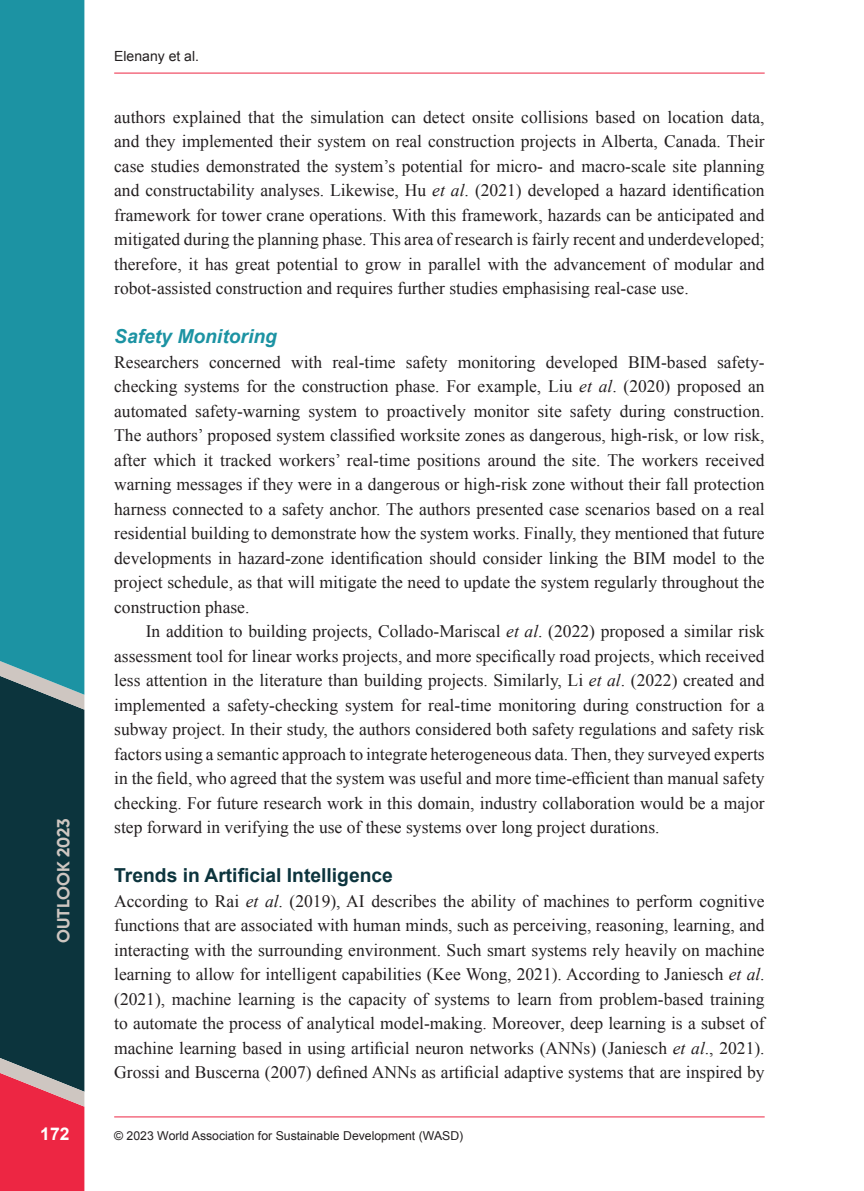
<style>
.page{position:relative;width:864px;height:1191px;background:#fff}
.page>*{position:absolute;margin:0;border:0;box-sizing:border-box;transform-origin:0 0}
.t1{font:700 19.25px "Arial";color:#0c343d}
.t2{font:italic 700 19.25px "Arial";color:#1c93a3}
.TxF{font:17.5px/24.5px "Times New Roman";color:#231f20;text-align:justify}
.Tx{font:17.5px/24.5px "Times New Roman";color:#231f20;text-align:justify}
.t3{font:700 17.5px "Gilroy";letter-spacing:.005em;color:#cec6c1}
.t4{font:700 17.5px "Arial";color:#fff}
.t5{font:14px "Arial";color:#231f20}
.t6{font:12.25px "Arial";color:#231f20}
.s1{font-style:italic}
</style>
<div class="page">
<hr style="left:114px;top:73px;width:650px;height:1px;background:#ed2643">
<hr style="left:114px;top:1116px;width:650px;height:1px;background:#ed2643">
<svg style="left:0;top:694px;width:84px;height:497px;background:#413643"></svg>
<div style="left:0;top:0;width:84px;height:694px;background:#1c93a3"></div>
<p class="t3" style="left:52px;top:943px;width:126px;rotate:-90deg">OUTLOOK 2023</p>
<p class="t5" style="left:114px;top:47px;width:86px">Elenany et al.</p>
<p class="Tx" style="left:114px;top:104px;width:651px">authors explained that the simulation can detect onsite collisions based on location data, and they implemented their system on real construction projects in Alberta, Canada. Their case studies demonstrated the system’s potential for micro- and macro-scale site planning and constructability analyses. Likewise, Hu <span class="s1">et al</span>. (2021) developed a hazard identification framework for tower crane operations. With this framework, hazards can be anticipated and mitigated during the planning phase. This area of research is fairly recent and underdeveloped; therefore, it has great potential to grow in parallel with the advancement of modular and robot-assisted construction and requires further studies emphasising real-case use.</p>
<h3 class="t2" style="left:114px;top:323px;width:164px">Safety Monitoring</h3>
<p class="TxF" style="left:114px;top:349px;width:651px">Researchers concerned with real-time safety monitoring developed BIM-based safety&shy;checking systems for the construction phase. For example, Liu <span class="s1">et al</span>. (2020) proposed an automated safety-warning system to proactively monitor site safety during construction.<br>The authors’ proposed system classified worksite zones as dangerous, high-risk, or low risk, after which it tracked workers’ real-time positions around the site. The workers received warning messages if they were in a dangerous or high-risk zone without their fall protection harness connected to a safety anchor. The authors presented case scenarios based on a real residential building to demonstrate how the system works. Finally, they mentioned that future developments in hazard-zone identification should consider linking the BIM model to the project schedule, as that will mitigate the need to update the system regularly throughout the construction phase.</p>
<p class="Tx" style="left:114px;top:619px;width:651px;text-indent:32px">In addition to building projects, Collado-Mariscal <span class="s1">et al</span>. (2022) proposed a similar risk assessment tool for linear works projects, and more specifically road projects, which received less attention in the literature than building projects. Similarly, Li <span class="s1">et al</span>. (2022) created and implemented a safety-checking system for real-time monitoring during construction for a subway project. In their study, the authors considered both safety regulations and safety risk factors using a semantic approach to integrate heterogeneous data. Then, they surveyed experts in the field, who agreed that the system was useful and more time-efficient than manual safety checking. For future research work in this domain, industry collaboration would be a major step forward in verifying the use of these systems over long project durations.</p>
<h2 class="t1" style="left:114px;top:862px;width:280px">Trends in Artificial Intelligence</h2>
<p class="TxF" style="left:114px;top:888px;width:651px">According to Rai <span class="s1">et al</span>. (2019), AI describes the ability of machines to perform cognitive functions that are associated with human minds, such as perceiving, reasoning, learning, and interacting with the surrounding environment. Such smart systems rely heavily on machine learning to allow for intelligent capabilities (Kee Wong, 2021). According to Janiesch <span class="s1">et al</span>. (2021), machine learning is the capacity of systems to learn from problem-based training to automate the process of analytical model-making. Moreover, deep learning is a subset of machine learning based in using artificial neuron networks (ANNs) (Janiesch <span class="s1">et al</span>., 2021).<br>Grossi and Buscerna (2007) defined ANNs as artificial adaptive systems that are inspired by</p>
<p class="t4" style="left:40px;top:1121px;width:31px">172</p>
<p class="t6" style="left:114px;top:1127px;width:350px">© 2023 World Association for Sustainable Development (WASD)</p>
</div>
